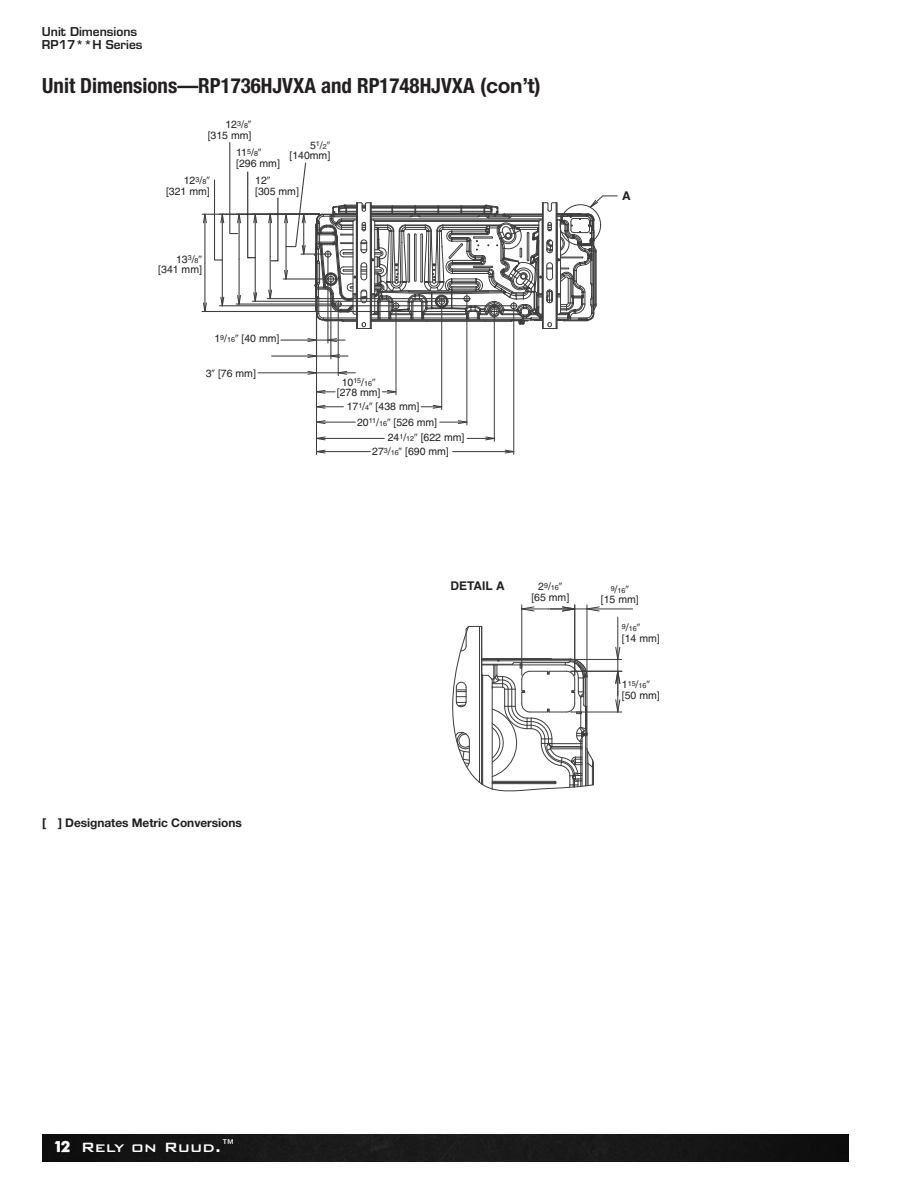
<style>
.page{position:relative;width:918px;height:1188px;background:#fff}
.page>*{position:absolute;margin:0;border:0;box-sizing:border-box;transform-origin:0 0}
.t1{font:700 condensed 20.85px "Helvetica Neue";color:#231f20}
.t2{font:500 18px "Bank Gothic BT";color:#fff}
.t3{font:15px "A Loveof Thunder";color:#fff}
.t4{font:700 12px "Helvetica Neue";letter-spacing:-.005em;color:#231f20}
.t5{font:600 12px "Eurostile";color:#231f20}
.t6{font:700 12px "Helvetica";color:#231f20}
.t7{font:10.5px/10.5px "Helvetica";color:#231f20;text-align:right}
.t8{font:7.2px "Helvetica";color:#231f20}
.s1{font-stretch:normal}
.s2{font-size:7.2px}
.s3{font-family:"Universal Greekwith Math Pi"}
.s4{font-size:10.5px}
.s5{font-family:"Universal Greekwith Math Pi";font-size:10.5px}
</style>
<div class="page">
<img style="left:42px;top:1134px;width:807px;height:27px">
<hr style="left:574px;top:659px;width:48px;height:1px;background:#3d3d3e">
<hr style="left:617px;top:617px;width:1px;height:42px;background:#3d3d3e">
<hr style="left:617px;top:659px;width:1px;height:37px;background:#3d3d3e">
<svg style="left:615px;top:646px;width:6px;height:13px"></svg>
<hr style="left:571px;top:671px;width:51px;height:1px;background:#3d3d3e">
<hr style="left:571px;top:712px;width:51px;height:1px;background:#3d3d3e">
<svg style="left:615px;top:670px;width:6px;height:43px"></svg>
<hr style="left:587px;top:605px;width:1px;height:68px;background:#3d3d3e">
<hr style="left:587px;top:609px;width:46px;height:1px;background:#3d3d3e">
<hr style="left:550px;top:609px;width:37px;height:1px;background:#3d3d3e">
<svg style="left:586px;top:606px;width:14px;height:6px"></svg>
<hr style="left:574px;top:605px;width:1px;height:70px;background:#3d3d3e">
<hr style="left:521px;top:605px;width:1px;height:70px;background:#3d3d3e">
<svg style="left:521px;top:606px;width:55px;height:6px"></svg>
<svg style="left:452px;top:625px;width:142px;height:167px"></svg>
<hr style="left:338px;top:307px;width:1px;height:69px;background:#3d3d3e">
<hr style="left:258px;top:372px;width:97px;height:1px;background:#3d3d3e">
<svg style="left:337px;top:371px;width:11px;height:4px"></svg>
<svg style="left:307px;top:371px;width:9px;height:4px"></svg>
<hr style="left:396px;top:309px;width:1px;height:86px;background:#3d3d3e">
<svg style="left:382px;top:390px;width:15px;height:4px"></svg>
<svg style="left:317px;top:390px;width:18px;height:4px"></svg>
<hr style="left:441px;top:304px;width:1px;height:106px;background:#3d3d3e">
<svg style="left:421px;top:404px;width:22px;height:5px"></svg>
<svg style="left:317px;top:404px;width:26px;height:5px"></svg>
<hr style="left:466px;top:295px;width:1px;height:130px;background:#3d3d3e">
<hr style="left:317px;top:422px;width:38px;height:1px;background:#3d3d3e">
<svg style="left:440px;top:420px;width:28px;height:4px"></svg>
<svg style="left:317px;top:420px;width:9px;height:4px"></svg>
<hr style="left:494px;top:314px;width:1px;height:127px;background:#3d3d3e">
<hr style="left:317px;top:438px;width:67px;height:1px;background:#3d3d3e">
<svg style="left:467px;top:436px;width:28px;height:5px"></svg>
<svg style="left:317px;top:436px;width:9px;height:5px"></svg>
<hr style="left:513px;top:309px;width:1px;height:145px;background:#3d3d3e">
<hr style="left:316px;top:317px;width:1px;height:137px;background:#3d3d3e">
<hr style="left:453px;top:451px;width:61px;height:1px;background:#3d3d3e">
<hr style="left:317px;top:451px;width:53px;height:1px;background:#3d3d3e">
<svg style="left:504px;top:449px;width:11px;height:5px"></svg>
<svg style="left:317px;top:449px;width:9px;height:5px"></svg>
<hr style="left:252px;top:301px;width:187px;height:1px;background:#3d3d3e">
<hr style="left:236px;top:304px;width:99px;height:1px;background:#3d3d3e">
<hr style="left:267px;top:298px;width:197px;height:1px;background:#3d3d3e">
<hr style="left:202px;top:311px;width:289px;height:1px;background:#3d3d3e">
<hr style="left:219px;top:305px;width:292px;height:1px;background:#3d3d3e">
<hr style="left:219px;top:214px;width:101px;height:1px;background:#3d3d3e">
<hr style="left:330px;top:282px;width:1px;height:77px;background:#3d3d3e">
<hr style="left:272px;top:356px;width:45px;height:1px;background:#3d3d3e">
<hr style="left:317px;top:356px;width:31px;height:1px;background:#3d3d3e">
<svg style="left:307px;top:353px;width:11px;height:6px"></svg>
<svg style="left:330px;top:353px;width:11px;height:6px"></svg>
<svg style="left:202px;top:142px;width:56px;height:169px"></svg>
<svg style="left:268px;top:162px;width:349px;height:181px"></svg>
<p class="t5" style="left:42px;top:27px;width:97px">Unit Dimensions</p>
<p class="t5" style="left:42px;top:40px;width:102px">RP17**H Series</p>
<p class="t1" style="left:42px;top:78px;width:500px">Unit Dimensions—RP1736HJVXA and RP1748HJVXA <span class="s1">(con’t)</span></p>
<p class="t7" style="left:208px;top:120px;width:45px">12<sup>3</sup>/<span class="s2">8</span><span class="s3">- </span>[315 mm]</p>
<p class="t7" style="left:289px;top:141px;width:42px">5<sup>1</sup>/<span class="s2">2</span><span class="s3">- </span>[140mm]</p>
<p class="t7" style="left:236px;top:149px;width:45px;text-align:left">11<sup>5</sup>/<span class="s2">8</span><span class="s3">- </span>[296 mm]</p>
<p class="t7" style="left:255px;top:176px;width:45px;text-align:left">12<span class="s3">-<br></span>[305 mm]</p>
<p class="t7" style="left:166px;top:176px;width:45px">12<sup>3</sup>/<span class="s2">8</span><span class="s3">- </span>[321 mm]</p>
<p class="t7" style="left:158px;top:255px;width:45px">13<sup>3</sup>/<span class="s2">8</span><span class="s3">- </span>[341 mm]</p>
<p class="t7" style="left:214px;top:334px;width:67px">1<sup>9</sup>/<span class="s2">16</span><span class="s3">-</span> [40 mm]</p>
<p class="t7" style="left:206px;top:369px;width:52px">3<span class="s3">-</span> [76 mm]</p>
<p class="t8" style="left:342px;top:379px;width:35px"><span class="s4">10</span>15<span class="s4">/</span>16<span class="s5">-</span></p>
<p class="t7" style="left:337px;top:388px;width:45px">[278 mm]</p>
<p class="t7" style="left:347px;top:402px;width:74px">17<sup>1</sup>/<span class="s2">4</span><span class="s3">-</span> [438 mm]</p>
<p class="t7" style="left:357px;top:418px;width:82px">20<sup>11</sup>/<span class="s2">16</span><span class="s3">-</span> [526 mm]</p>
<p class="t7" style="left:388px;top:433px;width:78px">24<sup>1</sup>/<span class="s2">12</span><span class="s3">-</span> [622 mm]</p>
<p class="t7" style="left:372px;top:447px;width:78px">27<sup>3</sup>/<span class="s2">16</span><span class="s3">-</span> [690 mm]</p>
<p class="t6" style="left:622px;top:192px;width:10px">A</p>
<p class="t4" style="left:42px;top:819px;width:201px">[ ] Designates Metric Conversions</p>
<p class="t6" style="left:451px;top:581px;width:56px">DETAIL A</p>
<p class="t8" style="left:538px;top:585px;width:26px"><span class="s4">2</span>9<span class="s4">/</span>16<span class="s5">-</span></p>
<p class="t7" style="left:531px;top:593px;width:39px">[65 mm]</p>
<p class="t8" style="left:611px;top:588px;width:20px">9<span class="s4">/</span>16<span class="s5">-</span></p>
<p class="t7" style="left:601px;top:596px;width:39px">[15 mm]</p>
<p class="t8" style="left:622px;top:626px;width:20px">9<span class="s4">/</span>16<span class="s5">-</span></p>
<p class="t7" style="left:622px;top:634px;width:39px">[14 mm]</p>
<p class="t8" style="left:622px;top:682px;width:30px"><span class="s4">1</span>15<span class="s4">/</span>16<span class="s5">-</span></p>
<p class="t7" style="left:622px;top:691px;width:39px">[50 mm]</p>
<p class="t3" style="left:55px;top:1137px;width:17px">12</p>
<p class="t2" style="left:81px;top:1135px;width:157px">Rely on Ruud.™</p>
</div>
